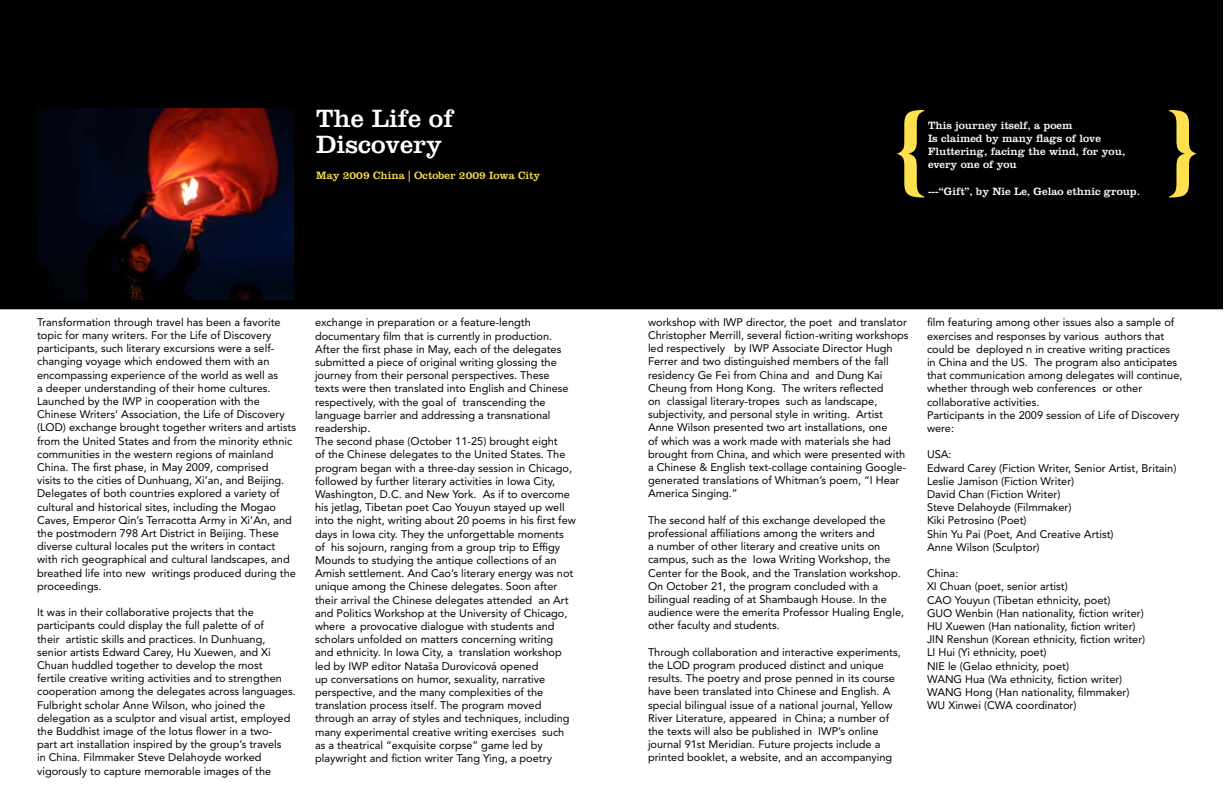
<style>
.page{position:relative;width:1224px;height:792px;background:#fff}
.page>*{position:absolute;margin:0;border:0;box-sizing:border-box;transform-origin:0 0}
.t1{font:100px "Clarendon LT Std";color:#ffe14f}
.t2{font:26px/26px "Clarendon LT Std";color:#fff}
.t3{font:11px/13.2px "Avenir LT Std";color:#000}
.t4{font:11px/13.2px "Clarendon LT Std";color:#fff}
.t5{font:11px "Clarendon LT Std";color:#ffe14f}
</style>
<div class="page">
<div style="left:0;top:0;width:1222px;height:309px;background:#000"></div>
<img style="left:37px;top:108px;width:256px;height:192px">
<h2 class="t2" style="left:316px;top:106px;width:139px">The Life of<br>Discovery</h2>
<p class="t5" style="left:316px;top:169px;width:225px">May 2009 China | October 2009 Iowa City</p>
<p class="t3" style="left:37px;top:315px;width:261px">Transformation through travel has been a favorite topic for many writers. For the Life of Discovery participants, such literary excursions were a self&shy;changing voyage which endowed them with an encompassing experience of the world as well as<br>a deeper understanding of their home cultures.<br>Launched by the IWP in cooperation with the Chinese Writers’ Association, the Life of Discovery (LOD) exchange brought together writers and artists from the United States and from the minority ethnic communities in the western regions of mainland China. The first phase, in May 2009, comprised<br>visits to the cities of Dunhuang, Xi’an, and Beijing.<br>Delegates of both countries explored a variety of cultural and historical sites, including the Mogao Caves, Emperor Qin’s Terracotta Army in Xi’An, and the postmodern 798 Art District in Beijing. These diverse cultural locales put the writers in contact with rich geographical and cultural landscapes, and breathed life into new writings produced during the proceedings.</p>
<p class="t3" style="left:37px;top:606px;width:260px">It was in their collaborative projects that the participants could display the full palette of of<br>their artistic skills and practices. In Dunhuang, senior artists Edward Carey, Hu Xuewen, and Xi Chuan huddled together to develop the most<br>fertile creative writing activities and to strengthen cooperation among the delegates across languages.<br>Fulbright scholar Anne Wilson, who joined the delegation as a sculptor and visual artist, employed the Buddhist image of the lotus flower in a two-<br>part art installation inspired by the group’s travels<br>in China. Filmmaker Steve Delahoyde worked vigorously to capture memorable images of the</p>
<p class="t3" style="left:315px;top:316px;width:263px">exchange in preparation or a feature-length documentary film that is currently in production.<br>After the first phase in May, each of the delegates submitted a piece of original writing glossing the journey from their personal perspectives. These texts were then translated into English and Chinese respectively, with the goal of transcending the language barrier and addressing a transnational readership.<br>The second phase (October 11-25) brought eight<br>of the Chinese delegates to the United States. The program began with a three-day session in Chicago, followed by further literary activities in Iowa City, Washington, D.C. and New York. As if to overcome his jetlag, Tibetan poet Cao Youyun stayed up well into the night, writing about 20 poems in his first few days in Iowa city. They the unforgettable moments of his sojourn, ranging from a group trip to Effigy Mounds to studying the antique collections of an Amish settlement. And Cao’s literary energy was not unique among the Chinese delegates. Soon after their arrival the Chinese delegates attended an Art and Politics Workshop at the University of Chicago, where a provocative dialogue with students and scholars unfolded on matters concerning writing<br>and ethnicity. In Iowa City, a translation workshop led by IWP editor Nataša Durovicová opened<br>up conversations on humor, sexuality, narrative perspective, and the many complexities of the translation process itself. The program moved through an array of styles and techniques, including many experimental creative writing exercises such as a theatrical “exquisite corpse” game led by playwright and fiction writer Tang Ying, a poetry</p>
<h1 class="t1" style="left:894px;top:84px;width:40px">{</h1>
<h1 class="t1" style="left:1160px;top:84px;width:40px">}</h1>
<p class="t4" style="left:928px;top:119px;width:199px">This journey itself, a poem<br>Is claimed by many flags of love<br>Fluttering, facing the wind, for you, every one of you</p>
<p class="t4" style="left:928px;top:185px;width:214px">---“Gift”, by Nie Le, Gelao ethnic group.</p>
<p class="t3" style="left:648px;top:315px;width:262px">workshop with IWP director, the poet and translator Christopher Merrill, several fiction-writing workshops led respectively by IWP Associate Director Hugh Ferrer and two distinguished members of the fall residency Ge Fei from China and and Dung Kai Cheung from Hong Kong. The writers reflected<br>on classigal literary-tropes such as landscape, subjectivity, and personal style in writing. Artist Anne Wilson presented two art installations, one<br>of which was a work made with materials she had brought from China, and which were presented with a Chinese &amp; English text-collage containing Google&shy;generated translations of Whitman’s poem, “I Hear America Singing.”</p>
<p class="t3" style="left:648px;top:513px;width:258px">The second half of this exchange developed the professional affiliations among the writers and<br>a number of other literary and creative units on campus, such as the Iowa Writing Workshop, the Center for the Book, and the Translation workshop.<br>On October 21, the program concluded with a bilingual reading of at Shambaugh House. In the audience were the emerita Professor Hualing Engle, other faculty and students.</p>
<p class="t3" style="left:648px;top:645px;width:254px">Through collaboration and interactive experiments, the LOD program produced distinct and unique results. The poetry and prose penned in its course have been translated into Chinese and English. A special bilingual issue of a national journal, Yellow River Literature, appeared in China; a number of the texts will also be published in IWP’s online journal 91st Meridian. Future projects include a printed booklet, a website, and an accompanying</p>
<p class="t3" style="left:927px;top:316px;width:257px">film featuring among other issues also a sample of exercises and responses by various authors that could be deployed n in creative writing practices<br>in China and the US. The program also anticipates that communication among delegates will continue, whether through web conferences or other collaborative activities.<br>Participants in the 2009 session of Life of Discovery were:</p>
<p class="t3" style="left:927px;top:448px;width:251px">USA:<br>Edward Carey (Fiction Writer, Senior Artist, Britain)<br>Leslie Jamison (Fiction Writer)<br>David Chan (Fiction Writer)<br>Steve Delahoyde (Filmmaker)<br>Kiki Petrosino (Poet)<br>Shin Yu Pai (Poet, And Creative Artist)<br>Anne Wilson (Sculptor)</p>
<p class="t3" style="left:927px;top:567px;width:220px">China:<br>XI Chuan (poet, senior artist)<br>CAO Youyun (Tibetan ethnicity, poet)<br>GUO Wenbin (Han nationality, fiction writer)<br>HU Xuewen (Han nationality, fiction writer)<br>JIN Renshun (Korean ethnicity, fiction writer)<br>LI Hui (Yi ethnicity, poet)<br>NIE le (Gelao ethnicity, poet)<br>WANG Hua (Wa ethnicity, fiction writer)<br>WANG Hong (Han nationality, filmmaker)<br>WU Xinwei (CWA coordinator)</p>
</div>
